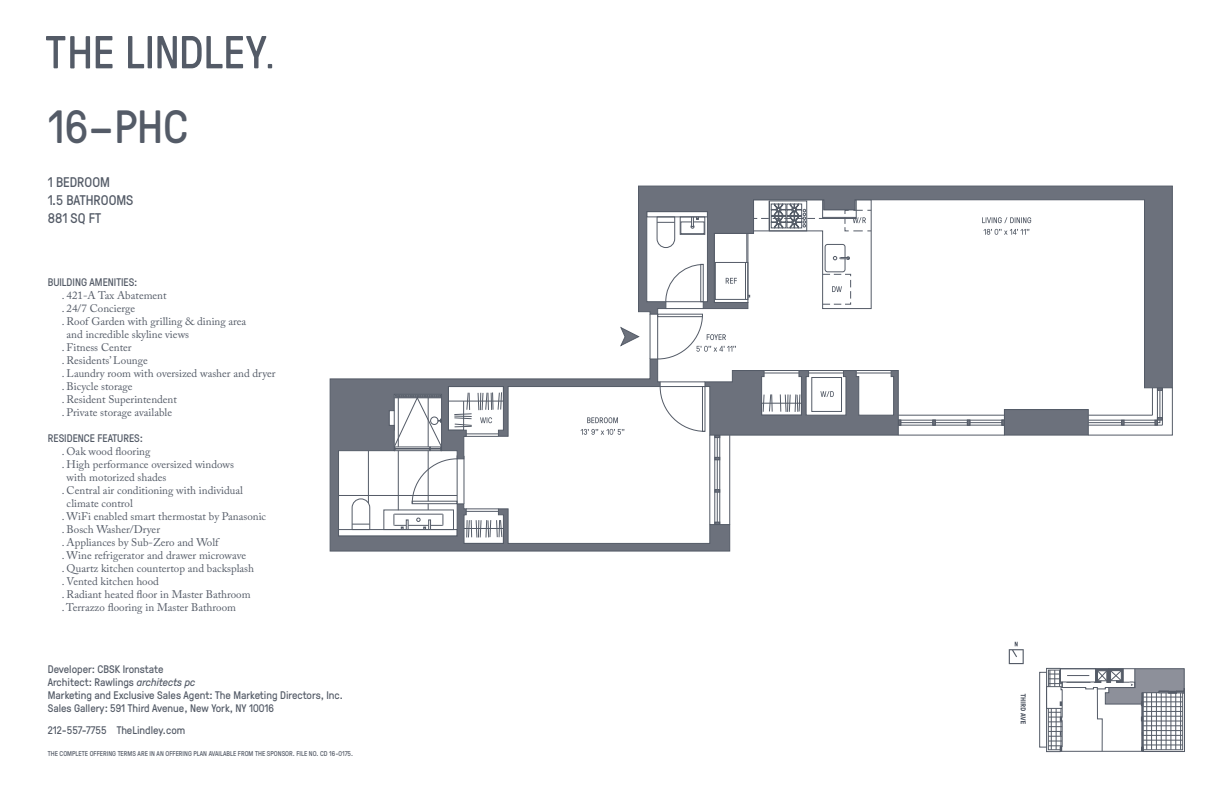
<style>
.page{position:relative;width:1224px;height:792px;background:#fff}
.page>*{position:absolute;margin:0;border:0;box-sizing:border-box;transform-origin:0 0}
.t1{font:46.6px "GT Pressura";color:#545b67}
.t2{font:14px "GT Pressura";color:#545b67}
.t3{font:11px/13px "Adobe Caslon Pro";color:#545b67}
.t4{font:11px/13px "GT Pressura";color:#545b67}
.t5{font:7px "GT Pressura";color:#545b67}
.s1{font-style:italic}
</style>
<div class="page">
<svg style="left:46px;top:36px;width:44px;height:32px"></svg>
<svg style="left:96px;top:36px;width:17px;height:32px"></svg>
<svg style="left:128px;top:36px;width:16px;height:32px"></svg>
<hr style="left:148px;top:36px;width:4px;height:32px;background:#545b67">
<svg style="left:157px;top:36px;width:115px;height:32px"></svg>
<svg style="left:1046px;top:668px;width:139px;height:84px"></svg>
<hr style="left:1180px;top:693px;width:1px;height:57px;background:#545b67">
<hr style="left:1176px;top:693px;width:1px;height:57px;background:#545b67">
<hr style="left:1143px;top:745px;width:40px;height:1px;background:#545b67">
<hr style="left:1143px;top:740px;width:40px;height:1px;background:#545b67">
<hr style="left:1143px;top:735px;width:40px;height:1px;background:#545b67">
<hr style="left:1143px;top:730px;width:40px;height:1px;background:#545b67">
<hr style="left:1143px;top:726px;width:40px;height:1px;background:#545b67">
<hr style="left:1143px;top:721px;width:40px;height:1px;background:#545b67">
<hr style="left:1143px;top:716px;width:40px;height:1px;background:#545b67">
<hr style="left:1143px;top:711px;width:40px;height:1px;background:#545b67">
<hr style="left:1143px;top:706px;width:40px;height:1px;background:#545b67">
<hr style="left:1143px;top:702px;width:40px;height:1px;background:#545b67">
<hr style="left:1143px;top:697px;width:40px;height:1px;background:#545b67">
<hr style="left:1171px;top:693px;width:1px;height:57px;background:#545b67">
<hr style="left:1166px;top:693px;width:1px;height:57px;background:#545b67">
<hr style="left:1161px;top:693px;width:1px;height:57px;background:#545b67">
<hr style="left:1156px;top:693px;width:1px;height:57px;background:#545b67">
<hr style="left:1151px;top:693px;width:1px;height:57px;background:#545b67">
<hr style="left:1147px;top:693px;width:1px;height:57px;background:#545b67">
<svg style="left:1021px;top:694px;width:5px;height:30px"></svg>
<svg style="left:1009px;top:642px;width:15px;height:22px"></svg>
<hr style="left:898px;top:422px;width:106px;height:1px;background:#545b67">
<hr style="left:898px;top:425px;width:106px;height:1px;background:#545b67">
<hr style="left:898px;top:420px;width:106px;height:1px;background:#545b67">
<hr style="left:898px;top:415px;width:106px;height:1px;background:#545b67">
<hr style="left:730px;top:435px;width:1px;height:90px;background:#545b67">
<hr style="left:898px;top:435px;width:106px;height:1px;background:#545b67">
<svg style="left:1088px;top:388px;width:85px;height:47px"></svg>
<svg style="left:638px;top:186px;width:535px;height:202px"></svg>
<div style="left:1004px;top:410px;width:84px;height:25px;background:#6c717c"></div>
<div style="left:1004px;top:409px;width:84px;height:26px;border:1px solid #545b67"></div>
<svg style="left:330px;top:359px;width:400px;height:192px"></svg>
<svg style="left:620px;top:327px;width:19px;height:19px"></svg>
<svg style="left:660px;top:370px;width:241px;height:68px"></svg>
<svg style="left:726px;top:278px;width:11px;height:6px"></svg>
<svg style="left:984px;top:229px;width:45px;height:6px"></svg>
<svg style="left:982px;top:217px;width:49px;height:6px"></svg>
<svg style="left:581px;top:429px;width:43px;height:6px"></svg>
<svg style="left:587px;top:417px;width:31px;height:6px"></svg>
<svg style="left:394px;top:386px;width:110px;height:65px"></svg>
<svg style="left:657px;top:314px;width:79px;height:45px"></svg>
<svg style="left:746px;top:199px;width:126px;height:110px"></svg>
<p class="t1" style="left:48px;top:93px;width:142px">16–PHC</p>
<p class="t2" style="left:48px;top:172px;width:64px">1 BEDROOM</p>
<p class="t2" style="left:48px;top:190px;width:87px">1.5 BATHROOMS</p>
<p class="t2" style="left:48px;top:209px;width:55px">881 SQ FT</p>
<p class="t4" style="left:48px;top:275px;width:91px">BUILDING AMENITIES:</p>
<p class="t3" style="left:62px;top:289px;width:106px">. 421-A Tax Abatement</p>
<p class="t3" style="left:62px;top:302px;width:75px">. 24/7 Concierge</p>
<p class="t3" style="left:62px;top:315px;width:186px">. Roof Garden with grilling &amp; dining area</p>
<p class="t3" style="left:67px;top:328px;width:124px">and incredible skyline views</p>
<p class="t3" style="left:62px;top:341px;width:215px">. Fitness Center<br>. Residents’ Lounge<br>. Laundry room with oversized washer and dryer . Bicycle storage<br>. Resident Superintendent<br>. Private storage available</p>
<p class="t4" style="left:48px;top:431px;width:97px">RESIDENCE FEATURES:</p>
<p class="t3" style="left:62px;top:445px;width:90px">. Oak wood flooring</p>
<p class="t3" style="left:62px;top:458px;width:174px">. High performance oversized windows</p>
<p class="t3" style="left:67px;top:471px;width:101px">with motorized shades</p>
<p class="t3" style="left:67px;top:484px;width:178px;text-indent:-5px">. Central air conditioning with individual climate control</p>
<p class="t3" style="left:62px;top:510px;width:206px">. WiFi enabled smart thermostat by Panasonic . Bosch Washer/Dryer<br>. Appliances by Sub-Zero and Wolf<br>. Wine refrigerator and drawer microwave<br>. Quartz kitchen countertop and backsplash<br>. Vented kitchen hood<br>. Radiant heated floor in Master Bathroom<br>. Terrazzo flooring in Master Bathroom</p>
<p class="t4" style="left:48px;top:662px;width:297px">Developer: CBSK Ironstate<br>Architect: Rawlings <span class="s1">architects pc<br></span>Marketing and Exclusive Sales Agent: The Marketing Directors, Inc.<br>Sales Gallery: 591 Third Avenue, New York, NY 10016</p>
<p class="t4" style="left:48px;top:723px;width:139px">212-557-7755 TheLindley.com</p>
<p class="t5" style="left:48px;top:749px;width:307px">THE COMPLETE OFFERING TERMS ARE IN AN OFFERING PLAN AVAILABLE FROM THE SPONSOR. FILE NO. CD 16-0175.</p>
</div>
